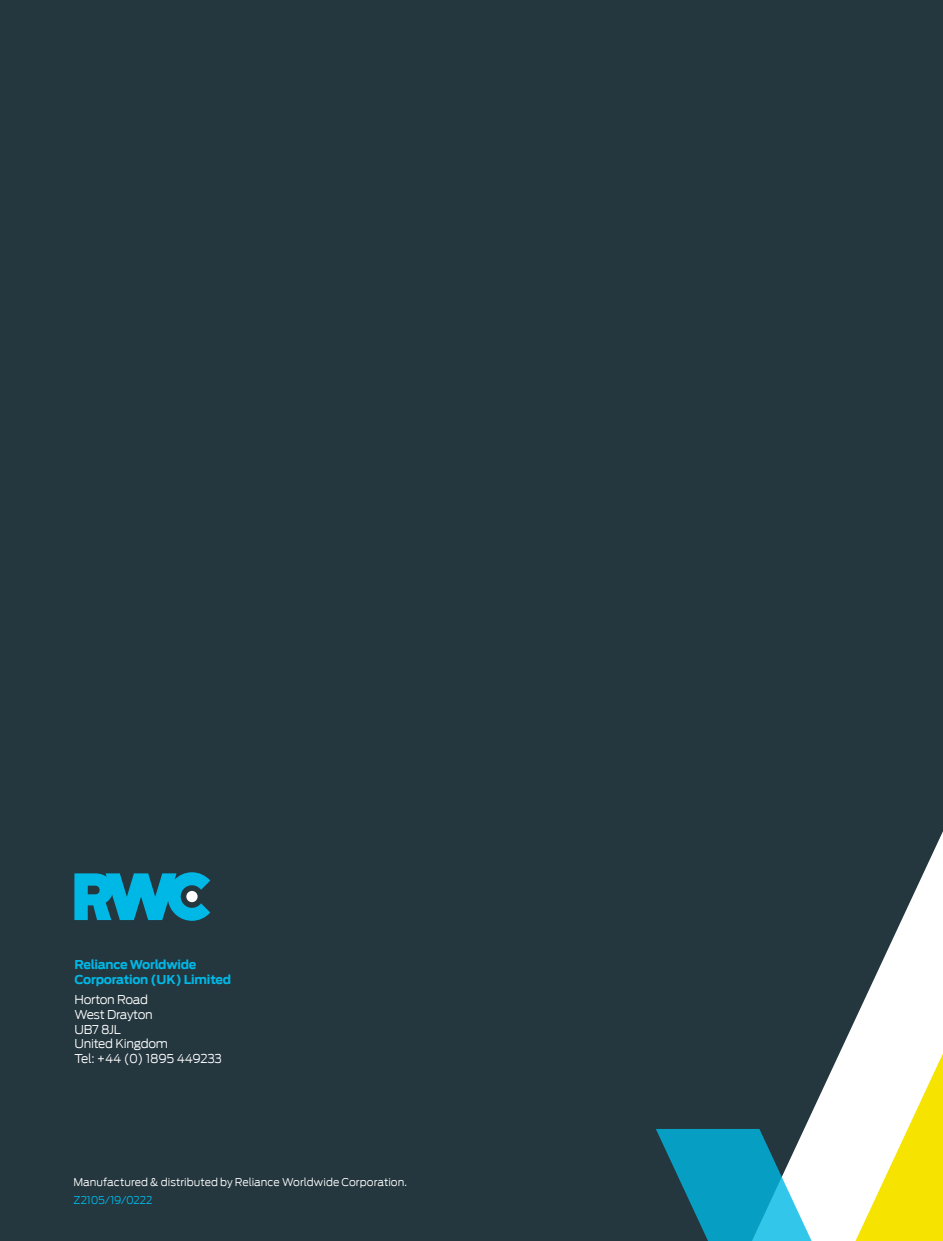
<style>
.page{position:relative;width:943px;height:1241px;background:#fff}
.page>*{position:absolute;margin:0;border:0;box-sizing:border-box;transform-origin:0 0}
.t1{font:300 12.25px/14.9px "Antenna";letter-spacing:-.02em;color:#fff}
.t2{font:700 12.25px/14.9px "Antenna";letter-spacing:-.02em;color:#00b8e6}
.t3{font:300 10.67px "Antenna";color:#fff}
.t4{font:300 10.67px "Antenna";letter-spacing:-.015em;color:#00b8e6}
</style>
<div class="page">
<div style="left:0;top:0;width:943px;height:1240px;background:#24363e"></div>
<svg style="left:804px;top:831px;width:139px;height:409px"></svg>
<svg style="left:855px;top:1053px;width:88px;height:187px;background:#faf285"></svg>
<svg style="left:656px;top:1128px;width:162px;height:112px"></svg>
<svg style="left:74px;top:872px;width:136px;height:48px"></svg>
<p class="t2" style="left:74px;top:957px;width:158px">Reliance Worldwide<br>Corporation (UK) Limited</p>
<p class="t1" style="left:74px;top:991px;width:149px">Horton Road<br>West Drayton<br>UB7 8JL<br>United Kingdom<br>Tel: +44 (0) 1895 449233</p>
<p class="t3" style="left:73px;top:1176px;width:335px">Manufactured &amp; distributed by Reliance Worldwide Corporation.</p>
<p class="t4" style="left:73px;top:1193px;width:81px">Z2105/19/0222</p>
</div>
